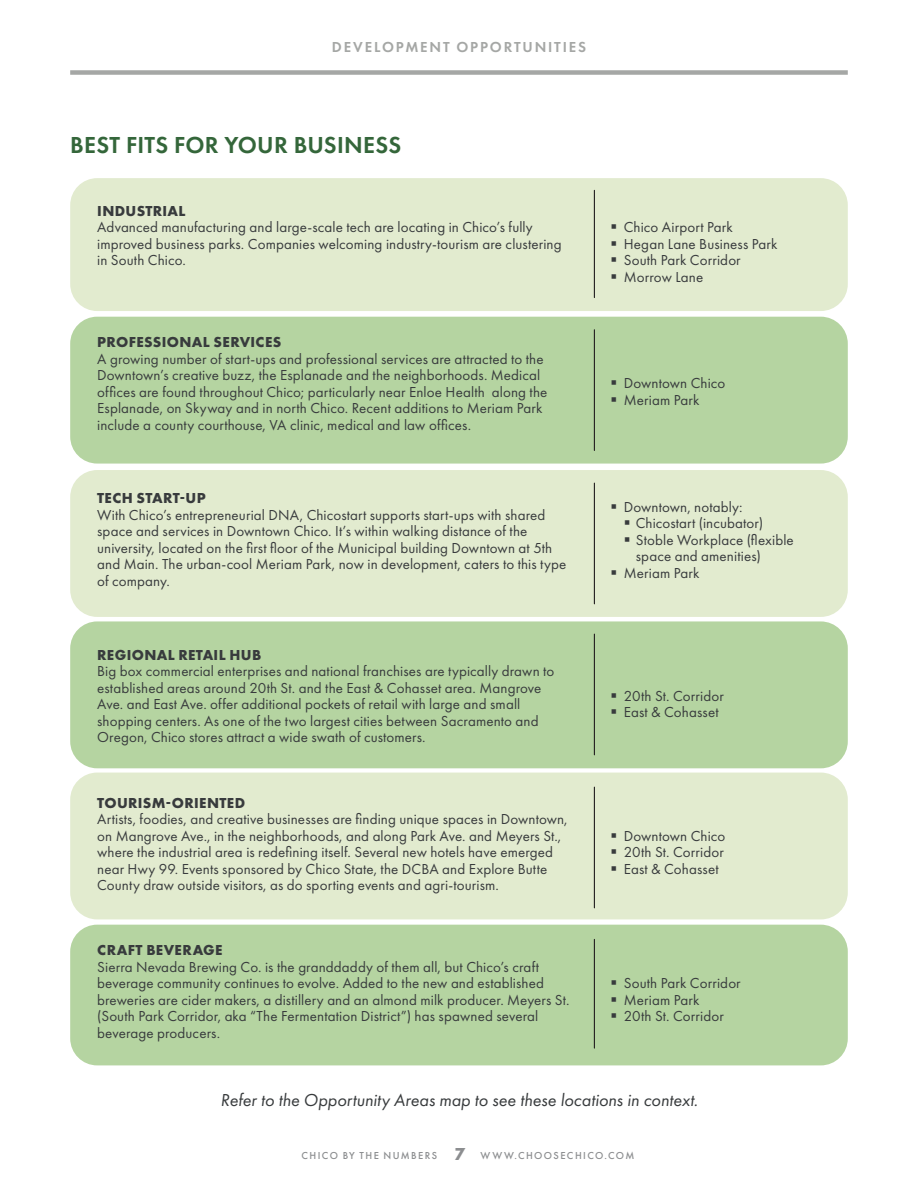
<style>
.page{position:relative;width:918px;height:1188px;background:#fff}
.page>*{position:absolute;margin:0;border:0;box-sizing:border-box;transform-origin:0 0}
.t1{font:600 24px "Futura PT";letter-spacing:.01em;color:#34663a}
.Body{font:italic 18px "Futura PT";color:#383b3d}
.Sidebar{font:15px/16.5px "Futura PT";letter-spacing:.005em;color:#383b3d}
.Sidebar_H2{font:700 15px "Futura PT";letter-spacing:.02em;color:#383b3d}
.Header_Label_secondary{font:600 15px "Futura PT";letter-spacing:.12em;color:#a5a7a5}
.t2{font:500 10.5px "Futura PT";letter-spacing:.135em;color:#8c8e90}
.s1{font-weight:700;font-size:18px}
</style>
<div class="page">
<div style="left:70px;top:925px;width:778px;height:140px;background:#b5d4a1;border-radius:27px"></div>
<div style="left:70px;top:178px;width:778px;height:133px;background:#e2ebcf;border-radius:27px"></div>
<div style="left:70px;top:470px;width:778px;height:147px;background:#e2ebcf;border-radius:27px"></div>
<div style="left:70px;top:773px;width:778px;height:146px;background:#e2ebcf;border-radius:27px"></div>
<div style="left:70px;top:621px;width:778px;height:147px;background:#b5d4a1;border-radius:27px"></div>
<div style="left:70px;top:317px;width:778px;height:147px;background:#b5d4a1;border-radius:27px"></div>
<div style="left:70px;top:70px;width:778px;height:5px;background:#a5a7a5"></div>
<hr style="left:594px;top:939px;width:1px;height:109px;background:#231f20">
<hr style="left:594px;top:787px;width:1px;height:121px;background:#231f20">
<hr style="left:594px;top:634px;width:1px;height:121px;background:#231f20">
<hr style="left:594px;top:483px;width:1px;height:121px;background:#231f20">
<hr style="left:594px;top:330px;width:1px;height:120px;background:#231f20">
<hr style="left:594px;top:190px;width:1px;height:108px;background:#231f20">
<p class="Header_Label_secondary" style="left:332px;top:37px;width:256px">DEVELOPMENT OPPORTUNITIES</p>
<h2 class="t1" style="left:70px;top:130px;width:332px">BEST FITS FOR YOUR BUSINESS</h2>
<p class="Sidebar_H2" style="left:97px;top:201px;width:90px">INDUSTRIAL</p>
<p class="Sidebar" style="left:97px;top:219px;width:466px">Advanced manufacturing and large-scale tech are locating in Chico’s fully improved business parks. Companies welcoming industry-tourism are clustering in South Chico.</p>
<p class="Sidebar" style="left:624px;top:219px;width:110px">Chico Airport Park</p>
<p class="Sidebar" style="left:624px;top:235px;width:155px">Hegan Lane Business Park</p>
<p class="Sidebar" style="left:624px;top:252px;width:118px">South Park Corridor</p>
<p class="Sidebar" style="left:624px;top:268px;width:81px">Morrow Lane</p>
<p class="Sidebar_H2" style="left:97px;top:333px;width:186px">PROFESSIONAL SERVICES</p>
<p class="Sidebar" style="left:97px;top:350px;width:452px">A growing number of start-ups and professional services are attracted to the Downtown’s creative buzz, the Esplanade and the neighborhoods. Medical offices are found throughout Chico; particularly near Enloe Health along the Esplanade, on Skyway and in north Chico. Recent additions to Meriam Park include a county courthouse, VA clinic, medical and law offices.</p>
<p class="Sidebar_H2" style="left:97px;top:489px;width:110px">TECH START-UP</p>
<p class="Sidebar" style="left:97px;top:507px;width:471px">With Chico’s entrepreneurial DNA, Chicostart supports start-ups with shared space and services in Downtown Chico. It’s within walking distance of the university, located on the first floor of the Municipal building Downtown at 5th and Main. The urban-cool Meriam Park, now in development, caters to this type of company.</p>
<p class="Sidebar_H2" style="left:97px;top:645px;width:166px">REGIONAL RETAIL HUB</p>
<p class="Sidebar" style="left:97px;top:663px;width:459px">Big box commercial enterprises and national franchises are typically drawn to established areas around 20th St. and the East &amp; Cohasset area. Mangrove Ave. and East Ave. offer additional pockets of retail with large and small shopping centers. As one of the two largest cities between Sacramento and Oregon, Chico stores attract a wide swath of customers.</p>
<p class="Sidebar_H2" style="left:97px;top:793px;width:150px">TOURISM-ORIENTED</p>
<p class="Sidebar" style="left:97px;top:811px;width:472px">Artists, foodies, and creative businesses are finding unique spaces in Downtown, on Mangrove Ave., in the neighborhoods, and along Park Ave. and Meyers St., where the industrial area is redefining itself. Several new hotels have emerged near Hwy 99. Events sponsored by Chico State, the DCBA and Explore Butte County draw outside visitors, as do sporting events and agri-tourism.</p>
<p class="Sidebar_H2" style="left:97px;top:941px;width:127px">CRAFT BEVERAGE</p>
<p class="Sidebar" style="left:97px;top:959px;width:474px">Sierra Nevada Brewing Co. is the granddaddy of them all, but Chico’s craft beverage community continues to evolve. Added to the new and established breweries are cider makers, a distillery and an almond milk producer. Meyers St. (South Park Corridor, aka “The Fermentation District”) has spawned several beverage producers.</p>
<p class="Sidebar" style="left:624px;top:375px;width:103px">Downtown Chico</p>
<p class="Sidebar" style="left:624px;top:392px;width:77px">Meriam Park</p>
<p class="Sidebar" style="left:624px;top:498px;width:120px">Downtown, notably:</p>
<p class="Sidebar" style="left:636px;top:515px;width:129px">Chicostart (incubator)</p>
<p class="Sidebar" style="left:636px;top:531px;width:160px">Stoble Workplace (flexible space and amenities)</p>
<p class="Sidebar" style="left:624px;top:564px;width:77px">Meriam Park</p>
<p class="Sidebar" style="left:624px;top:688px;width:102px">20th St. Corridor</p>
<p class="Sidebar" style="left:624px;top:704px;width:96px">East &amp; Cohasset</p>
<p class="Sidebar" style="left:624px;top:827px;width:103px">Downtown Chico</p>
<p class="Sidebar" style="left:624px;top:844px;width:102px">20th St. Corridor</p>
<p class="Sidebar" style="left:624px;top:860px;width:96px">East &amp; Cohasset</p>
<p class="Sidebar" style="left:624px;top:975px;width:118px">South Park Corridor</p>
<p class="Sidebar" style="left:624px;top:992px;width:77px">Meriam Park</p>
<p class="Sidebar" style="left:624px;top:1008px;width:102px">20th St. Corridor</p>
<p class="Body" style="left:221px;top:1089px;width:479px">Refer to the Opportunity Areas map to see these locations in context.</p>
<p class="t2" style="left:302px;top:1149px;width:334px">CHICO BY THE NUMBERS <span class="s1">7</span> WWW.CHOOSECHICO.COM</p>
</div>
